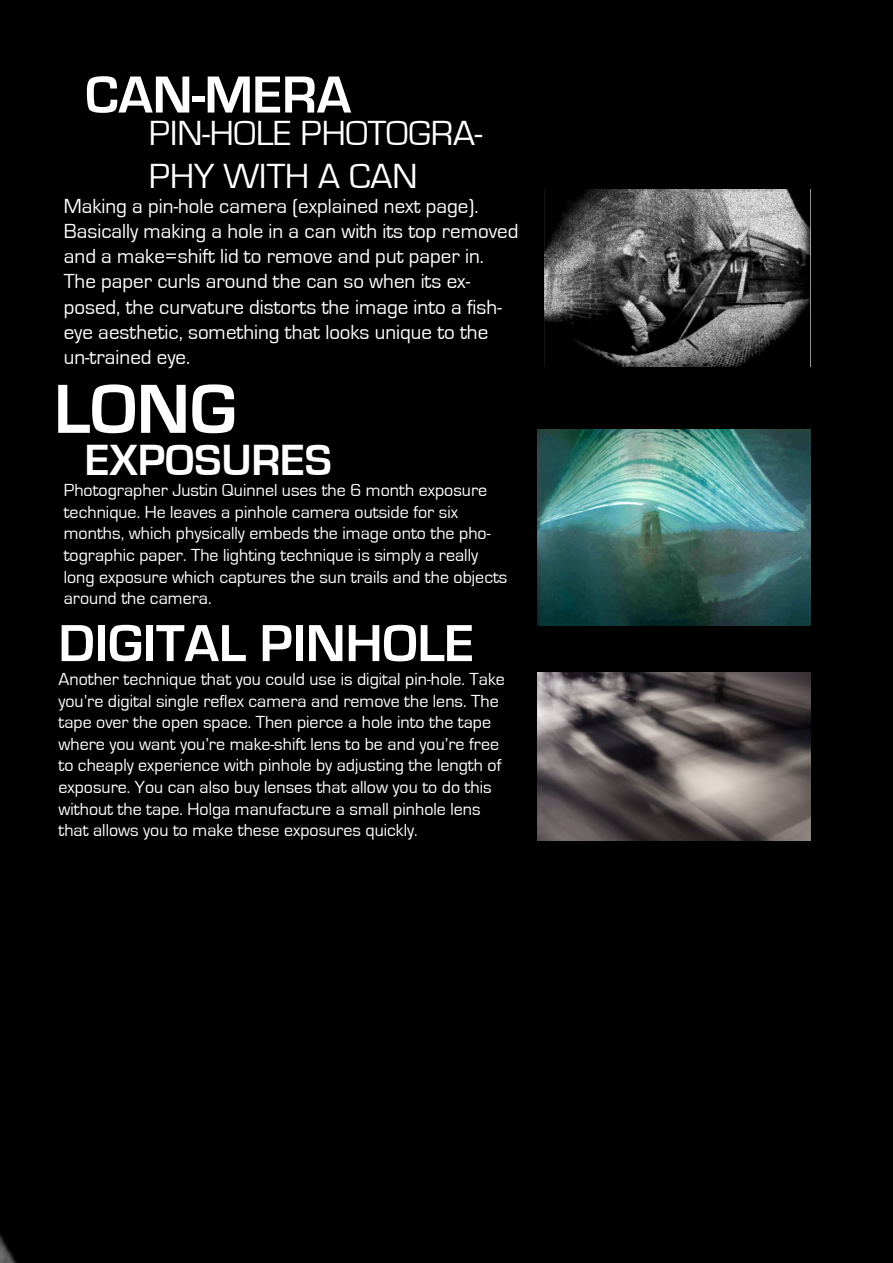
<style>
.page{position:relative;width:893px;height:1263px;background:#fff}
.page>*{position:absolute;margin:0;border:0;box-sizing:border-box;transform-origin:0 0}
.t1{font:700 72px "Eurostile";color:#fff}
.t2{font:700 54px "Eurostile";color:#fff}
.t3{font:700 45px "Eurostile";color:#fff}
.t4{font:36px/43.2px "Eurostile";color:#fff}
.t5{font:21px/25.2px "Eurostile";color:#fff}
.t6{font:18px/21.6px "Eurostile";color:#fff}
</style>
<div class="page">
<div style="left:0;top:0;width:551px;height:1263px;background:#000"></div>
<div style="left:551px;top:0;width:342px;height:1263px;background:#000"></div>
<img style="left:544px;top:189px;width:266px;height:178px">
<img style="left:538px;top:429px;width:272px;height:196px">
<img style="left:538px;top:673px;width:272px;height:168px">
<h2 class="t2" style="left:85px;top:65px;width:268px">CAN-MERA</h2>
<h3 class="t4" style="left:149px;top:112px;width:335px">PIN-HOLE PHOTOGRA-<br>PHY WITH A CAN</h3>
<p class="t5" style="left:64px;top:194px;width:456px">Making a pin-hole camera (explained next page).<br>Basically making a hole in a can with its top removed and a make=shift lid to remove and put paper in.<br>The paper curls around the can so when its ex&shy;posed, the curvature distorts the image into a fish&shy;eye aesthetic, something that looks unique to the un-trained eye.</p>
<h1 class="t1" style="left:54px;top:370px;width:184px">LONG</h1>
<h3 class="t3" style="left:85px;top:436px;width:248px">EXPOSURES</h3>
<p class="t6" style="left:64px;top:480px;width:445px">Photographer Justin Quinnel uses the 6 month exposure technique. He leaves a pinhole camera outside for six months, which physically embeds the image onto the pho&shy;tographic paper. The lighting technique is simply a really long exposure which captures the sun trails and the objects around the camera.</p>
<h2 class="t2" style="left:58px;top:614px;width:417px">DIGITAL PINHOLE</h2>
<p class="t6" style="left:58px;top:669px;width:448px">Another technique that you could use is digital pin-hole. Take you’re digital single reflex camera and remove the lens. The tape over the open space. Then pierce a hole into the tape where you want you’re make-shift lens to be and you’re free to cheaply experience with pinhole by adjusting the length of exposure. You can also buy lenses that allow you to do this without the tape. Holga manufacture a small pinhole lens that allows you to make these exposures quickly.</p>
</div>
